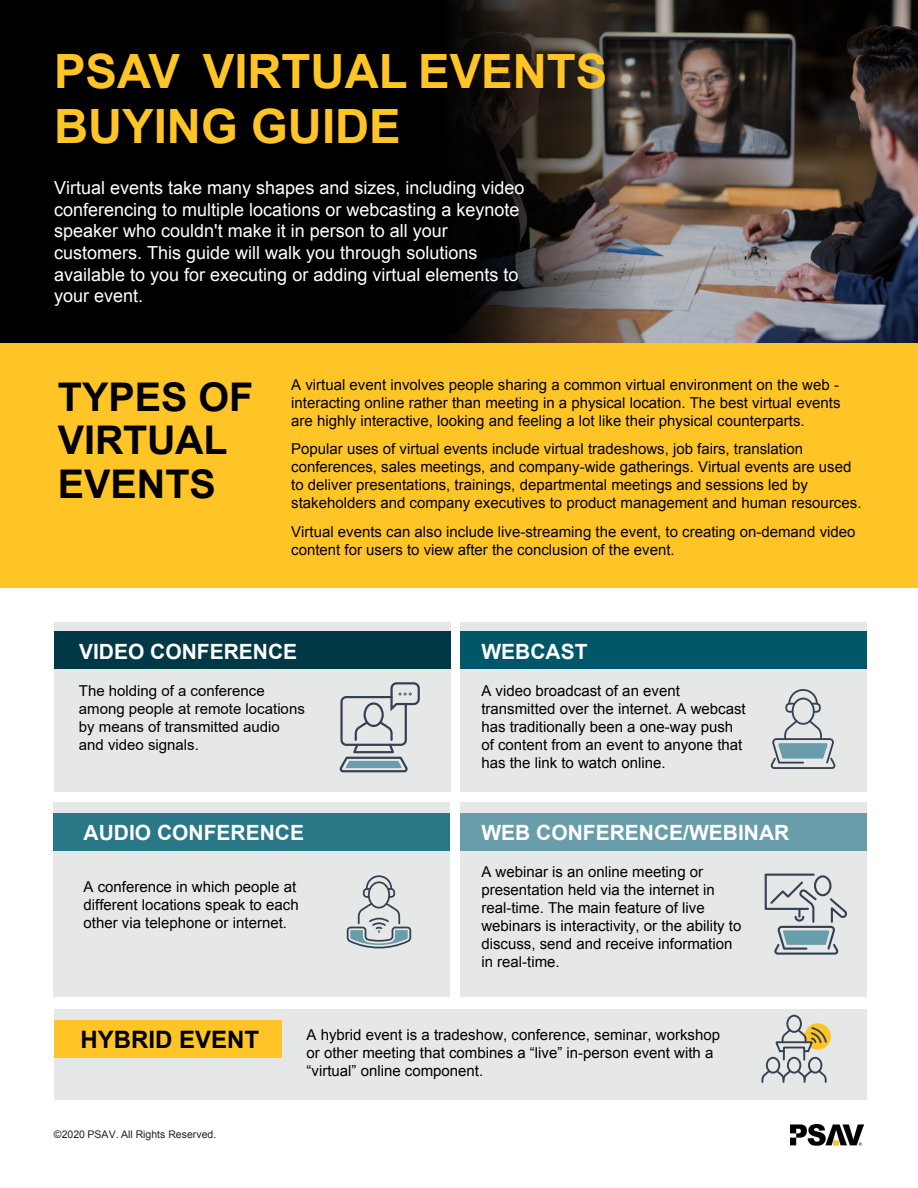
<style>
.page{position:relative;width:918px;height:1188px;background:#fff}
.page>*{position:absolute;margin:0;border:0;box-sizing:border-box;transform-origin:0 0}
.t1{font:700 47.25px/54px "Arial";color:#ffc425}
.t2{font:700 39.6px/43.5px "Arial";color:#000}
.t3{font:700 24px "Arial";color:#000}
.t4{font:700 21px "Arial";color:#fff}
.t5{font:18px/21.6px "Arial";color:#fff}
.t6{font:15px/18px "Arial";color:#000}
.t7{font:10.5px "Arial";color:#231f20}
</style>
<div class="page">
<div style="left:54px;top:1009px;width:812px;height:91px;background:#e6e7e7"></div>
<div style="left:54px;top:623px;width:397px;height:169px;background:#e6e7e7"></div>
<div style="left:460px;top:803px;width:406px;height:194px;background:#e6e7e7"></div>
<div style="left:460px;top:623px;width:406px;height:169px;background:#e6e7e7"></div>
<div style="left:53px;top:803px;width:397px;height:194px;background:#e6e7e7"></div>
<img style="left:791px;top:1125px;width:73px;height:21px">
<div style="left:0;top:0;width:918px;height:368px;background:#000"></div>
<img style="left:646px;top:0;width:272px;height:344px">
<div style="left:54px;top:1021px;width:228px;height:37px;background:#ffc425"></div>
<div style="left:54px;top:632px;width:397px;height:37px;background:#003846"></div>
<div style="left:460px;top:632px;width:406px;height:37px;background:#005767"></div>
<div style="left:53px;top:814px;width:397px;height:37px;background:#297787"></div>
<div style="left:460px;top:814px;width:406px;height:37px;background:#699daa"></div>
<svg style="left:770px;top:689px;width:66px;height:80px"></svg>
<svg style="left:346px;top:875px;width:66px;height:74px"></svg>
<svg style="left:339px;top:682px;width:81px;height:91px"></svg>
<svg style="left:441px;top:0;width:205px;height:344px"></svg>
<svg style="left:764px;top:873px;width:83px;height:82px"></svg>
<svg style="left:775px;top:1023px;width:56px;height:39px"></svg>
<div style="left:786px;top:1015px;width:16px;height:18px;border:2px solid #344154;border-radius:50%"></div>
<div style="left:766px;top:1057px;width:14px;height:17px;border:2px solid #344154;border-radius:50%"></div>
<div style="left:787px;top:1057px;width:14px;height:17px;border:2px solid #344154;border-radius:50%"></div>
<svg style="left:761px;top:1068px;width:66px;height:15px"></svg>
<div style="left:808px;top:1057px;width:14px;height:17px;border:2px solid #344154;border-radius:50%"></div>
<div style="left:0;top:344px;width:918px;height:244px;background:#ffc425"></div>
<h1 class="t1" style="left:54px;top:47px;width:555px">PSAV VIRTUAL EVENTS<br>BUYING GUIDE</h1>
<p class="t5" style="left:54px;top:177px;width:472px">Virtual events take many shapes and sizes, including video conferencing to multiple locations or webcasting a keynote speaker who couldn't make it in person to all your customers. This guide will walk you through solutions available to you for executing or adding virtual elements to your event.</p>
<h2 class="t2" style="left:58px;top:376px;width:197px">TYPES OF<br>VIRTUAL<br>EVENTS</h2>
<p class="t6" style="left:291px;top:376px;width:551px;text-align:justify">A virtual event involves people sharing a common virtual environment on the web - interacting online rather than meeting in a physical location. The best virtual events are highly interactive, looking and feeling a lot like their physical counterparts.</p>
<p class="t6" style="left:291px;top:440px;width:572px">Popular uses of virtual events include virtual tradeshows, job fairs, translation conferences, sales meetings, and company-wide gatherings. Virtual events are used to deliver presentations, trainings, departmental meetings and sessions led by stakeholders and company executives to product management and human resources.</p>
<p class="t6" style="left:291px;top:523px;width:566px">Virtual events can also include live-streaming the event, to creating on-demand video content for users to view after the conclusion of the event.</p>
<h3 class="t4" style="left:79px;top:637px;width:220px">VIDEO CONFERENCE</h3>
<h3 class="t4" style="left:481px;top:638px;width:108px">WEBCAST</h3>
<p class="t6" style="left:79px;top:681px;width:227px">The holding of a conference among people at remote locations by means of transmitted audio and video signals.</p>
<p class="t6" style="left:481px;top:682px;width:266px">A video broadcast of an event transmitted over the internet. A webcast has traditionally been a one-way push of content from an event to anyone that has the link to watch online.</p>
<h3 class="t4" style="left:84px;top:819px;width:222px">AUDIO CONFERENCE</h3>
<h3 class="t4" style="left:481px;top:819px;width:309px">WEB CONFERENCE/WEBINAR</h3>
<p class="t6" style="left:84px;top:878px;width:217px">A conference in which people at different locations speak to each other via telephone or internet.</p>
<p class="t6" style="left:481px;top:863px;width:262px">A webinar is an online meeting or presentation held via the internet in real-time. The main feature of live webinars is interactivity, or the ability to discuss, send and receive information in real-time.</p>
<h3 class="t3" style="left:81px;top:1024px;width:180px">HYBRID EVENT</h3>
<p class="t7" style="left:54px;top:1128px;width:164px">©2020 PSAV. All Rights Reserved.</p>
<p class="t6" style="left:307px;top:1026px;width:415px">A hybrid event is a tradeshow, conference, seminar, workshop or other meeting that combines a “live” in-person event with a “virtual” online component.</p>
</div>
